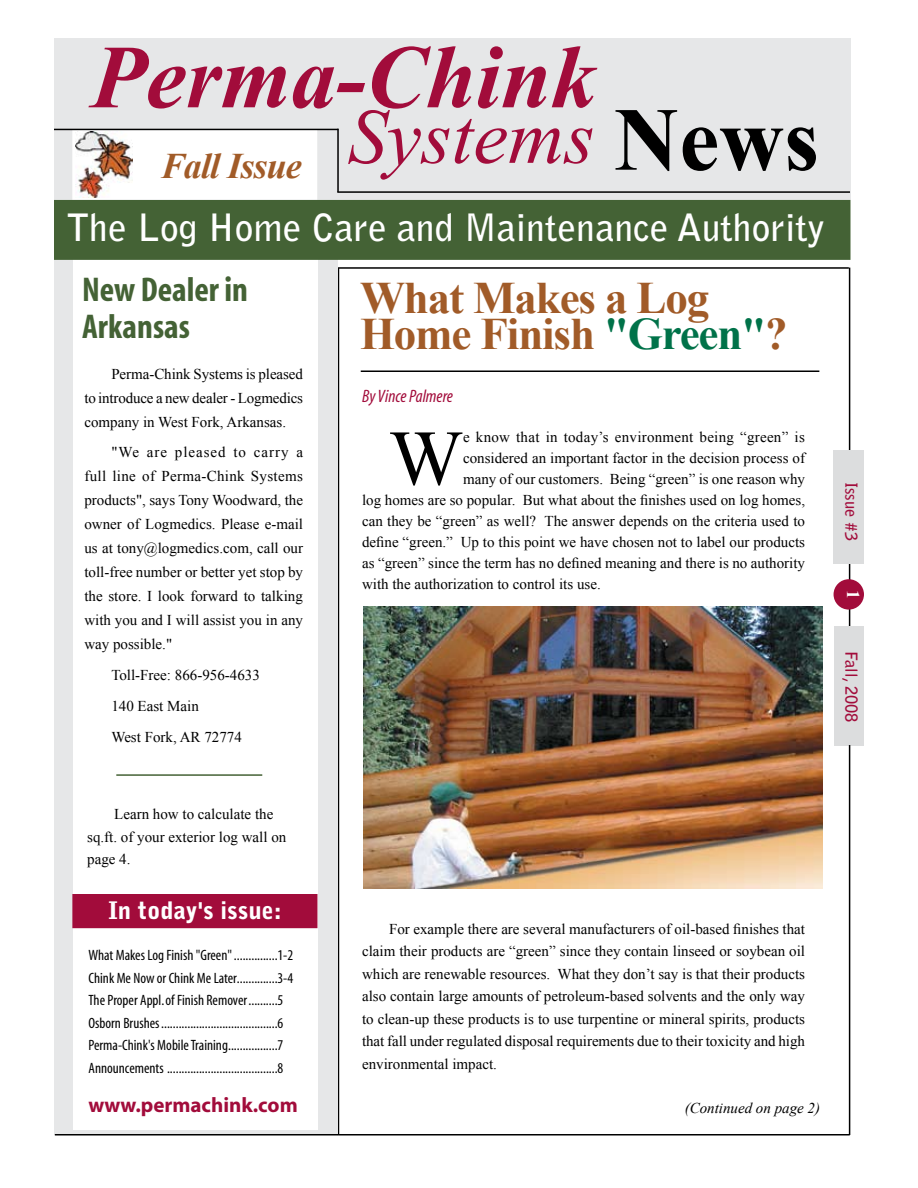
<style>
.page{position:relative;width:918px;height:1188px;background:#fff}
.page>*{position:absolute;margin:0;border:0;box-sizing:border-box;transform-origin:0 0}
.t1{font:italic 700 90px "Times New Roman";color:#a20c3b}
.t2{font:700 90px "Times New Roman";color:#000}
.t3{font:78.45px "Times New Roman";color:#000}
.t4{font:italic 78px "Times New Roman";color:#a20c3b}
.t5{font:700 45px/36px "Times New Roman";letter-spacing:-.025em;color:#a15b28}
.t6{font:700 37.5px "Bell Gothic";color:#fff}
.t7{font:italic 700 36px "Times New Roman";letter-spacing:-.025em;color:#a15b28}
.t8{font:700 condensed 34.5px/37.5px "Myriad";color:#446235}
.t9{font:900 24px "Bell Gothic";color:#fff}
.t10{font:700 21px "Myriad";color:#a20c3b}
.t11{font:italic condensed 18px "Myriad";color:#a20c3b}
.t12{font:700 18px "Times New Roman";color:#fff}
.t13{font:700 16.5px "Bell Gothic";color:#a20c3b}
.t14{font:15px/24px "Times New Roman";color:#000;text-align:justify}
.t15{font:condensed 15px/22.5px "Myriad";color:#000}
.t16{font:15px "Times New Roman";letter-spacing:.02em;color:#000}
.t17{font:italic 15px "Times New Roman";color:#000}
.s1{color:#007249}
</style>
<div class="page">
<hr style="left:849px;top:268px;width:1px;height:358px;background:#000">
<div style="left:834px;top:450px;width:30px;height:114px;background:#dcddde"></div>
<div style="left:834px;top:626px;width:30px;height:120px;background:#dcddde"></div>
<div style="left:834px;top:579px;width:30px;height:31px;background:#a20c3b;border-radius:50%"></div>
<hr style="left:849px;top:745px;width:1px;height:390px;background:#000">
<hr style="left:338px;top:268px;width:1px;height:867px;background:#000">
<hr style="left:338px;top:1134px;width:512px;height:2px;background:#000">
<div style="left:54px;top:255px;width:284px;height:880px;background:#e6e7e8"></div>
<hr style="left:338px;top:267px;width:511px;height:2px;background:#000">
<div style="left:73px;top:252px;width:244px;height:878px;background:#fff"></div>
<div style="left:54px;top:39px;width:796px;height:161px;background:#e6e7e8"></div>
<hr style="left:54px;top:129px;width:284px;height:1px;background:#000">
<hr style="left:337px;top:129px;width:2px;height:63px;background:#000">
<hr style="left:337px;top:191px;width:513px;height:2px;background:#000">
<div style="left:55px;top:201px;width:795px;height:58px;background:#446235"></div>
<div style="left:54px;top:200px;width:796px;height:60px;border:2px solid #446235"></div>
<hr style="left:55px;top:1134px;width:283px;height:2px;background:#000">
<hr style="left:361px;top:370px;width:458px;height:2px;background:#000">
<div style="left:73px;top:895px;width:244px;height:32px;background:#a20c3b"></div>
<div style="left:72px;top:894px;width:245px;height:34px;border:2px solid #a20c3b"></div>
<div style="left:73px;top:131px;width:243px;height:68px;background:#fff"></div>
<div style="left:72px;top:131px;width:245px;height:69px;border:2px solid #fff"></div>
<img style="left:363px;top:606px;width:459px;height:283px">
<img style="left:75px;top:131px;width:58px;height:67px">
<hr style="left:116px;top:774px;width:146px;height:2px;background:#446235">
<h1 class="t1" style="left:91px;top:14px;width:507px">Perma-Chink</h1>
<h3 class="t4" style="left:348px;top:83px;width:248px">Systems</h3>
<h3 class="t7" style="left:161px;top:141px;width:142px">Fall Issue</h3>
<h1 class="t2" style="left:614px;top:77px;width:206px">News</h1>
<h3 class="t6" style="left:66px;top:205px;width:760px">The Log Home Care and Maintenance Authority</h3>
<h3 class="t8" style="left:82px;top:272px;width:167px">New Dealer in<br>Arkansas</h3>
<p class="t14" style="left:84px;top:361px;width:220px;text-indent:27px">Perma-Chink Systems is pleased to introduce a new dealer - Logmedics company in West Fork, Arkansas.</p>
<p class="t14" style="left:84px;top:440px;width:220px;text-indent:27px">"We are pleased to carry a full line of Perma-Chink Systems products", says Tony Woodward, the owner of Logmedics. Please e-mail us at tony@logmedics.com, call our toll-free number or better yet stop by the store. I look forward to talking with you and I will assist you in any way possible."</p>
<p class="t14" style="left:111px;top:659px;width:150px;line-height:30.8px;text-align:left">Toll-Free: 866-956-4633<br>140 East Main<br>West Fork, AR 72774</p>
<h3 class="t5" style="left:360px;top:279px;width:429px">What Makes a Log<br>Home Finish <span class="s1">"Green"</span>?</h3>
<p class="t11" style="left:362px;top:387px;width:92px">By Vince Palmere</p>
<h2 class="t3" style="left:389px;top:405px;width:76px">W</h2>
<p class="t16" style="left:463px;top:427px;width:343px">e know that in today’s environment being “green” is</p>
<p class="t14" style="left:463px;top:446px;width:343px">considered an important factor in the decision process of</p>
<p class="t14" style="left:463px;top:467px;width:344px">many of our customers. Being “green” is one reason why</p>
<p class="t14" style="left:362px;top:488px;width:445px">log homes are so popular. But what about the finishes used on log homes,</p>
<p class="t14" style="left:362px;top:509px;width:444px">can they be “green” as well? The answer depends on the criteria used to</p>
<p class="t14" style="left:362px;top:530px;width:445px">define “green.” Up to this point we have chosen not to label our products</p>
<p class="t14" style="left:362px;top:551px;width:445px">as “green” since the term has no defined meaning and there is no authority</p>
<p class="t14" style="left:362px;top:572px;width:240px">with the authorization to control its use.</p>
<p class="t13" style="left:862px;top:482px;width:61px;rotate:90deg">Issue #3</p>
<p class="t12" style="left:866px;top:590px;width:10px;rotate:90deg">1</p>
<p class="t13" style="left:861px;top:651px;width:73px;rotate:90deg">Fall, 2008</p>
<p class="t14" style="left:87px;top:803px;width:201px;line-height:22.5px;text-align:left;text-indent:27px">Learn how to calculate the sq.ft. of your exterior log wall on page 4.</p>
<h3 class="t9" style="left:108px;top:896px;width:175px">In today's issue:</h3>
<p class="t15" style="left:88px;top:944px;width:206px">What Makes Log Finish "Green"...............1-2<br>Chink Me Now or Chink Me Later..............3-4<br>The Proper Appl. of Finish Remover..........5<br>Osborn Brushes........................................6<br>Perma-Chink's Mobile Training.................7<br>Announcements ......................................8</p>
<h3 class="t10" style="left:89px;top:1094px;width:211px">www.permachink.com</h3>
<p class="t14" style="left:362px;top:917px;width:445px;line-height:22.5px;text-indent:27px">For example there are several manufacturers of oil-based finishes that claim their products are “green” since they contain linseed or soybean oil which are renewable resources. What they don’t say is that their products also contain large amounts of petroleum-based solvents and the only way to clean-up these products is to use turpentine or mineral spirits, products that fall under regulated disposal requirements due to their toxicity and high environmental impact.</p>
<p class="t17" style="left:685px;top:1097px;width:137px">(Continued on page 2)</p>
</div>
